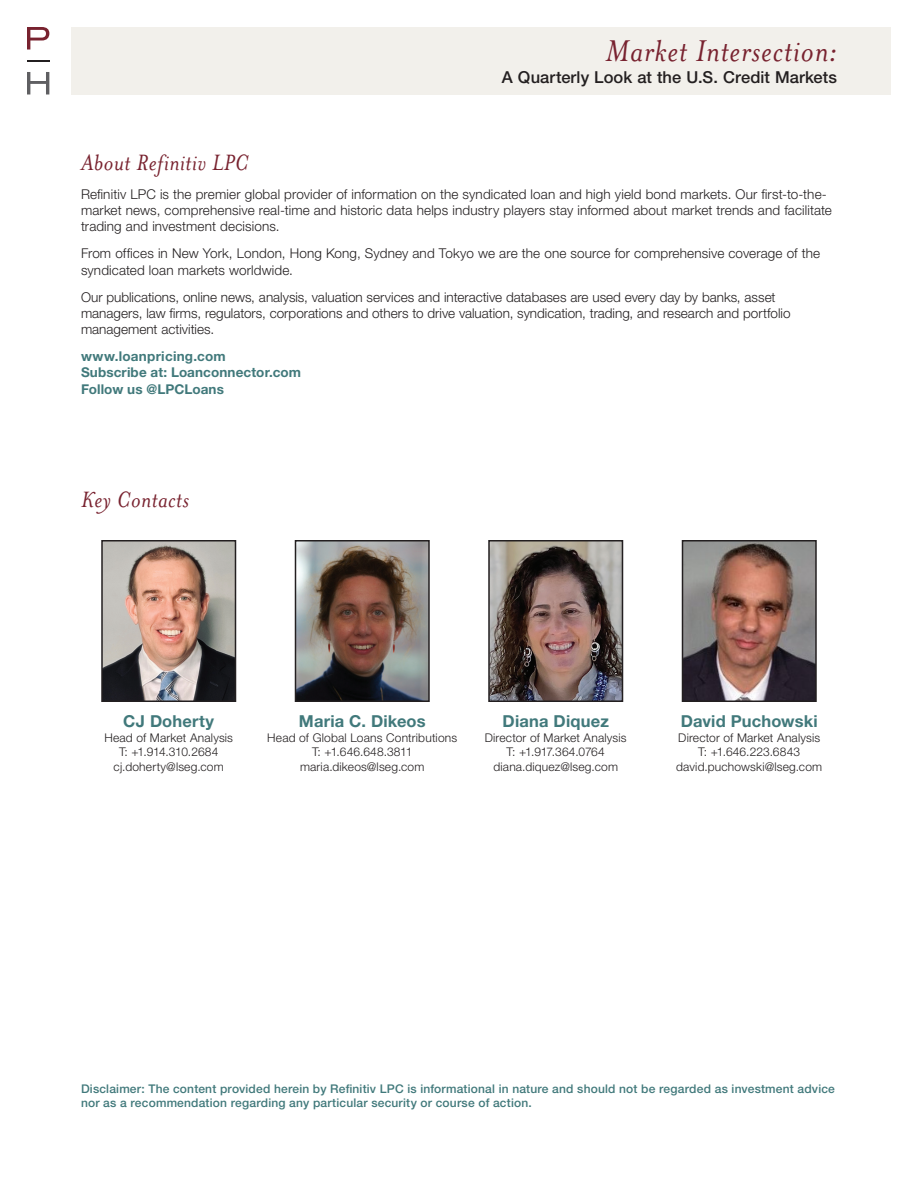
<style>
.page{position:relative;width:918px;height:1188px;background:#fff}
.page>*{position:absolute;margin:0;border:0;box-sizing:border-box;transform-origin:0 0}
.t1{font:italic 34.5px "Mrs Eaves OT";letter-spacing:.025em;color:#78222f}
.AR_Gill_9_12_LISTS{font:italic 25.5px "Mrs Eaves OT";letter-spacing:.015em;color:#78222f}
.AR_Gill_9_12_LISTS-2{font:700 16.5px "Helvetica Neue LT Std";letter-spacing:.01em;color:#41797b}
.t2{font:500 16.5px "Helvetica Neue LT Std";letter-spacing:.005em;color:#231f20}
.AR_Gill_9_12_LISTS-3{font:300 13.5px/16.2px "Helvetica Neue LT Std";letter-spacing:.005em;color:#231f20}
.AR_Gill_9_12_LISTS-4{font:700 13.5px/16.2px "Helvetica Neue LT Std";letter-spacing:.01em;color:#41797b}
.AR_Gill_9_12_LISTS-5{font:300 12px/14.4px "Helvetica Neue LT Std";letter-spacing:.015em;color:#231f20;text-align:center}
.AR_Gill_9_12_LISTS-6{font:500 12px/14.4px "Helvetica Neue LT Std";letter-spacing:.015em;color:#41797b}
.AR_Gill_9_12_LISTS-7{font:300 12px "Helvetica Neue LT Std";letter-spacing:-.02em;color:#231f20}
</style>
<div class="page">
<div style="left:72px;top:27px;width:819px;height:67px;background:#f2f0eb"></div>
<svg style="left:27px;top:27px;width:22px;height:23px"></svg>
<svg style="left:27px;top:72px;width:22px;height:22px"></svg>
<svg style="left:27px;top:60px;width:22px;height:1px"></svg>
<img style="left:298px;top:543px;width:129px;height:156px">
<div style="left:295px;top:540px;width:135px;height:162px;border:2px solid #231f20"></div>
<img style="left:491px;top:543px;width:129px;height:156px">
<div style="left:488px;top:540px;width:135px;height:162px;border:2px solid #231f20"></div>
<img style="left:104px;top:543px;width:129px;height:156px">
<div style="left:101px;top:540px;width:135px;height:162px;border:2px solid #231f20"></div>
<img style="left:685px;top:543px;width:129px;height:156px">
<div style="left:682px;top:540px;width:135px;height:162px;border:2px solid #231f20"></div>
<p class="AR_Gill_9_12_LISTS" style="left:81px;top:149px;width:169px">About Refinitiv LPC</p>
<h1 class="t1" style="left:605px;top:32px;width:233px">Market Intersection:</h1>
<p class="t2" style="left:502px;top:68px;width:337px">A Quarterly Look at the U.S. Credit Markets</p>
<p class="AR_Gill_9_12_LISTS-3" style="left:81px;top:185px;width:752px">Refinitiv LPC is the premier global provider of information on the syndicated loan and high yield bond markets. Our first-to-the&shy;market news, comprehensive real-time and historic data helps industry players stay informed about market trends and facilitate trading and investment decisions.</p>
<p class="AR_Gill_9_12_LISTS-3" style="left:81px;top:245px;width:741px">From offices in New York, London, Hong Kong, Sydney and Tokyo we are the one source for comprehensive coverage of the syndicated loan markets worldwide.</p>
<p class="AR_Gill_9_12_LISTS-3" style="left:81px;top:288px;width:711px">Our publications, online news, analysis, valuation services and interactive databases are used every day by banks, asset managers, law firms, regulators, corporations and others to drive valuation, syndication, trading, and research and portfolio management activities.</p>
<p class="AR_Gill_9_12_LISTS-4" style="left:81px;top:348px;width:222px">www.loanpricing.com<br>Subscribe at: Loanconnector.com<br>Follow us @LPCLoans</p>
<p class="AR_Gill_9_12_LISTS" style="left:81px;top:486px;width:109px">Key Contacts</p>
<p class="AR_Gill_9_12_LISTS-2" style="left:123px;top:711px;width:92px">CJ Doherty</p>
<p class="AR_Gill_9_12_LISTS-5" style="left:104px;top:730px;width:130px">Head of Market Analysis<br>T: +1.914.310.2684</p>
<p class="AR_Gill_9_12_LISTS-5" style="left:114px;top:759px;width:112px">cj.doherty@lseg.com</p>
<p class="AR_Gill_9_12_LISTS-2" style="left:299px;top:711px;width:128px">Maria C. Dikeos</p>
<p class="AR_Gill_9_12_LISTS-5" style="left:267px;top:730px;width:191px">Head of Global Loans Contributions</p>
<p class="AR_Gill_9_12_LISTS-5" style="left:312px;top:744px;width:102px">T: +1.646.648.3811</p>
<p class="AR_Gill_9_12_LISTS-5" style="left:300px;top:759px;width:126px">maria.dikeos@lseg.com</p>
<p class="AR_Gill_9_12_LISTS-2" style="left:503px;top:711px;width:108px">Diana Diquez</p>
<p class="AR_Gill_9_12_LISTS-5" style="left:485px;top:730px;width:143px">Director of Market Analysis</p>
<p class="AR_Gill_9_12_LISTS-7" style="left:507px;top:745px;width:100px">T: +1.917.364.0764</p>
<p class="AR_Gill_9_12_LISTS-5" style="left:493px;top:759px;width:126px">diana.diquez@lseg.com</p>
<p class="AR_Gill_9_12_LISTS-2" style="left:681px;top:711px;width:139px">David Puchowski</p>
<p class="AR_Gill_9_12_LISTS-5" style="left:678px;top:730px;width:143px">Director of Market Analysis<br>T: +1.646.223.6843</p>
<p class="AR_Gill_9_12_LISTS-5" style="left:676px;top:759px;width:148px">david.puchowski@lseg.com</p>
<p class="AR_Gill_9_12_LISTS-6" style="left:81px;top:1081px;width:755px">Disclaimer: The content provided herein by Refinitiv LPC is informational in nature and should not be regarded as investment advice nor as a recommendation regarding any particular security or course of action.</p>
</div>
